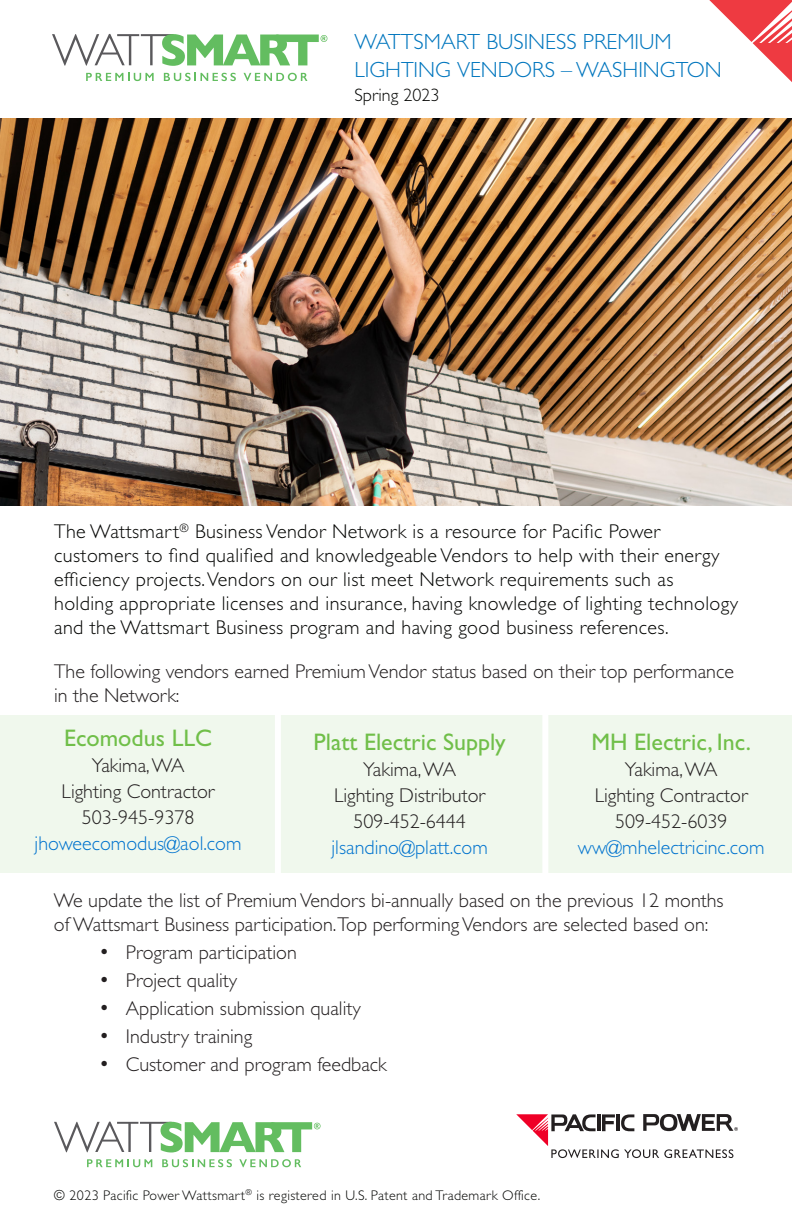
<style>
.page{position:relative;width:792px;height:1224px;background:#fff}
.page>*{position:absolute;margin:0;border:0;box-sizing:border-box;transform-origin:0 0}
.t1{font:24px "Gill Sans Std";color:#70bf49}
.t2{font:300 22px "Gill Sans Std";color:#0076be}
.t3{font:300 20px/24px "Gill Sans Std";color:#231f20}
.t4{font:300 20px/24px "Gill Sans Std";letter-spacing:.02em;color:#040503}
.t5{font:300 20px "Gill Sans Std";color:#0073ce}
.t6{font:300 18px "Gill Sans Std";color:#040503}
.t7{font:300 14px "Gill Sans Std";letter-spacing:.025em;color:#040503}
.s1{font-size:22px}
</style>
<div class="page">
<img style="left:0;top:118px;width:792px;height:387px">
<div style="left:0;top:715px;width:792px;height:158px;background:#f0f8ed"></div>
<svg style="left:709px;top:0;width:83px;height:82px"></svg>
<svg style="left:52px;top:34px;width:275px;height:32px"></svg>
<svg style="left:86px;top:73px;width:68px;height:8px"></svg>
<svg style="left:164px;top:73px;width:72px;height:8px"></svg>
<svg style="left:244px;top:73px;width:63px;height:8px"></svg>
<svg style="left:516px;top:1114px;width:222px;height:44px"></svg>
<svg style="left:54px;top:1122px;width:267px;height:31px"></svg>
<svg style="left:87px;top:1159px;width:65px;height:8px"></svg>
<svg style="left:162px;top:1159px;width:70px;height:8px"></svg>
<svg style="left:239px;top:1159px;width:62px;height:8px"></svg>
<div style="left:275px;top:701px;width:6px;height:182px;background:#fff"></div>
<div style="left:542px;top:701px;width:6px;height:182px;background:#fff"></div>
<p class="t2" style="left:354px;top:29px;width:319px">WATTSMART BUSINESS PREMIUM</p>
<p class="t2" style="left:354px;top:57px;width:369px">LIGHTING VENDORS – WASHINGTON</p>
<p class="t6" style="left:354px;top:85px;width:86px">Spring 2023</p>
<p class="t4" style="left:54px;top:520px;width:685px">The Wattsmart<sup>®</sup> Business Vendor Network is a resource for Pacific Power customers to find qualified and knowledgeable Vendors to help with their energy efficiency projects. Vendors on our list meet Network requirements such as<br>holding appropriate licenses and insurance, having knowledge of lighting technology and the Wattsmart Business program and having good business references.</p>
<p class="t3" style="left:54px;top:660px;width:681px">The following vendors earned Premium Vendor status based on their top performance in the Network:</p>
<p class="t1" style="left:64px;top:725px;width:150px">Ecomodus LLC</p>
<p class="t3" style="left:92px;top:754px;width:94px">Yakima, WA</p>
<p class="t3" style="left:62px;top:780px;width:154px">Lighting Contractor</p>
<p class="t3" style="left:82px;top:806px;width:114px">503-945-9378</p>
<p class="t5" style="left:35px;top:832px;width:208px">jhoweecomodus@aol.com</p>
<p class="t1" style="left:314px;top:728px;width:194px">Platt Electric Supply</p>
<p class="t3" style="left:363px;top:758px;width:94px">Yakima, WA</p>
<p class="t3" style="left:334px;top:784px;width:153px">Lighting Distributor</p>
<p class="t3" style="left:353px;top:810px;width:114px">509-452-6444</p>
<p class="t5" style="left:332px;top:836px;width:158px">jlsandino@platt.com</p>
<p class="t1" style="left:591px;top:728px;width:161px">MH Electric, Inc.</p>
<p class="t3" style="left:625px;top:758px;width:94px">Yakima, WA</p>
<p class="t3" style="left:595px;top:784px;width:154px">Lighting Contractor</p>
<p class="t3" style="left:615px;top:810px;width:114px">509-452-6039</p>
<p class="t5" style="left:578px;top:836px;width:188px">ww@mhelectricinc.com</p>
<p class="t3" style="left:54px;top:889px;width:671px">We update the list of Premium Vendors bi-annually based on the previous 12 months of Wattsmart Business participation.Top performing Vendors are selected based on:</p>
<p class="t3" style="left:99px;top:941px;width:199px"><span class="s1">•</span> Program participation</p>
<p class="t3" style="left:99px;top:969px;width:140px"><span class="s1">•</span> Project quality</p>
<p class="t3" style="left:99px;top:997px;width:263px"><span class="s1">•</span> Application submission quality</p>
<p class="t3" style="left:99px;top:1025px;width:155px"><span class="s1">•</span> Industry training</p>
<p class="t3" style="left:99px;top:1053px;width:290px"><span class="s1">•</span> Customer and program feedback</p>
<p class="t7" style="left:54px;top:1187px;width:488px">© 2023 Pacific Power Wattsmart<sup>®</sup> is registered in U.S. Patent and Trademark Office.</p>
</div>
